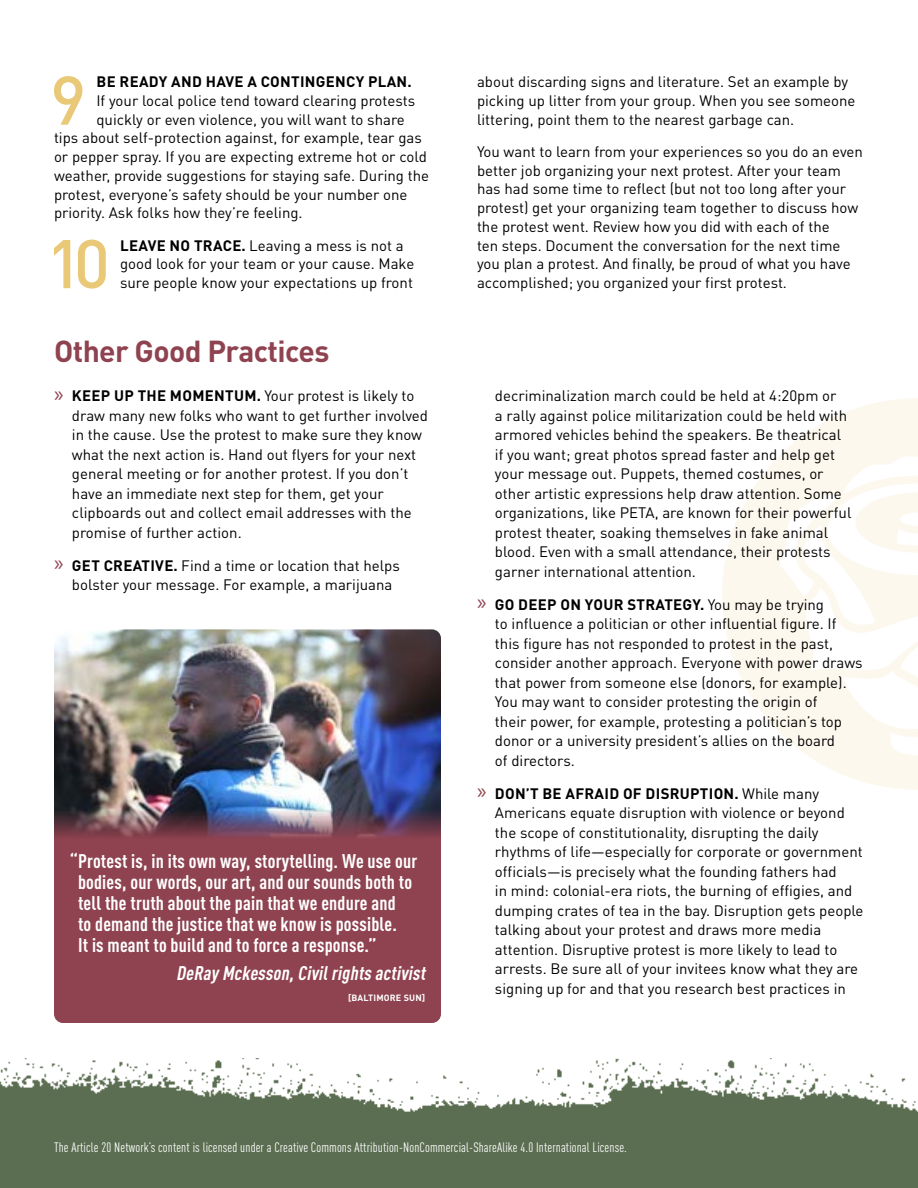
<style>
.page{position:relative;width:918px;height:1188px;background:#fff}
.page>*{position:absolute;margin:0;border:0;box-sizing:border-box;transform-origin:0 0}
.t1{font:500 67.65px "DIN Pro";color:#e9c977}
.t2{font:700 30px "DIN Pro";letter-spacing:-.02em;color:#8f424f}
.t3{font:700 condensed 19.5px/21px "DIN Pro";letter-spacing:.01em;color:#fff}
.t4{font:italic 700 condensed 19.5px "DIN Pro";color:#fff}
.t5{font:15px/19.5px "DIN Pro";color:#000}
.t6{font:700 15px "DIN Pro";letter-spacing:.02em;color:#000}
.t7{font:condensed 13.5px "DIN Pro";letter-spacing:.01em;color:#fff}
.t8{font:700 9px "DIN Pro";letter-spacing:.02em;color:#fff}
.s1{font-weight:700}
.s2{font-family:"Myriad Pro";font-size:22.5px;color:#8f424f}
</style>
<div class="page">
<svg style="left:722px;top:398px;width:196px;height:392px;fill:#fcf8ed"></svg>
<img style="left:0;top:1058px;width:918px;height:130px">
<img style="left:54px;top:629px;width:387px;height:181px">
<svg style="left:54px;top:810px;width:387px;height:213px;background:#8b4452"></svg>
<h1 class="t1" style="left:50px;top:45px;width:38px">9</h1>
<p class="t6" style="left:97px;top:69px;width:317px">BE READY AND HAVE A CONTINGENCY PLAN.</p>
<p class="t5" style="left:96px;top:90px;width:320px">If your local police tend toward clearing protests</p>
<p class="t5" style="left:96px;top:109px;width:310px">quickly or even violence, you will want to share</p>
<p class="t5" style="left:54px;top:128px;width:369px">tips about self-protection against, for example, tear gas</p>
<p class="t5" style="left:54px;top:146px;width:375px">or pepper spray. If you are expecting extreme hot or cold</p>
<p class="t5" style="left:54px;top:165px;width:377px">weather, provide suggestions for staying safe. During the</p>
<p class="t5" style="left:54px;top:184px;width:355px">protest, everyone’s safety should be your number one</p>
<p class="t5" style="left:54px;top:203px;width:250px">priority. Ask folks how they’re feeling.</p>
<h1 class="t1" style="left:46px;top:209px;width:65px">10</h1>
<p class="t5" style="left:120px;top:235px;width:296px;line-height:18.8px"><span class="s1">LEAVE NO TRACE.</span> Leaving a mess is not a good look for your team or your cause. Make sure people know your expectations up front</p>
<h2 class="t2" style="left:54px;top:326px;width:277px">Other Good Practices</h2>
<p class="t5" style="left:72px;top:386px;width:358px;text-indent:-18px"><span class="s2">»</span> <span class="s1">KEEP UP THE MOMENTUM.</span> Your protest is likely to draw many new folks who want to get further involved in the cause. Use the protest to make sure they know what the next action is. Hand out flyers for your next general meeting or for another protest. If you don’t have an immediate next step for them, get your clipboards out and collect email addresses with the promise of further action.</p>
<p class="t5" style="left:72px;top:555px;width:329px;text-indent:-18px"><span class="s2">»</span> <span class="s1">GET CREATIVE.</span> Find a time or location that helps bolster your message. For example, a marijuana</p>
<p class="t3" style="left:78px;top:849px;width:341px;text-indent:-8px">“Protest is, in its own way, storytelling. We use our bodies, our words, our art, and our sounds both to tell the truth about the pain that we endure and<br>to demand the justice that we know is possible.<br>It is meant to build and to force a response.”</p>
<h3 class="t4" style="left:176px;top:958px;width:255px">DeRayMckesson,Civilrightsactivist</h3>
<p class="t8" style="left:348px;top:990px;width:79px">[BALTIMORE SUN]</p>
<p class="t5" style="left:477px;top:72px;width:380px;line-height:18.8px">about discarding signs and literature. Set an example by picking up litter from your group. When you see someone littering, point them to the nearest garbage can.</p>
<p class="t5" style="left:477px;top:142px;width:388px;line-height:18.8px">You want to learn from your experiences so you do an even better job organizing your next protest. After your team has had some time to reflect (but not too long after your protest) get your organizing team together to discuss how the protest went. Review how you did with each of the<br>ten steps. Document the conversation for the next time you plan a protest. And finally, be proud of what you have accomplished; you organized your first protest.</p>
<p class="t5" style="left:495px;top:386px;width:358px">decriminalization march could be held at 4:20pm or<br>a rally against police militarization could be held with armored vehicles behind the speakers. Be theatrical if you want; great photos spread faster and help get your message out. Puppets, themed costumes, or other artistic expressions help draw attention. Some organizations, like PETA, are known for their powerful protest theater, soaking themselves in fake animal blood. Even with a small attendance, their protests garner international attention.</p>
<p class="t5" style="left:495px;top:594px;width:369px;text-indent:-18px"><span class="s2">»</span> <span class="s1">GO DEEP ON YOUR STRATEGY.</span> You may be trying<br>to influence a politician or other influential figure. If this figure has not responded to protest in the past, consider another approach. Everyone with power draws that power from someone else (donors, for example).<br>You may want to consider protesting the origin of<br>their power, for example, protesting a politician’s top donor or a university president’s allies on the board<br>of directors.</p>
<p class="t5" style="left:495px;top:783px;width:370px;text-indent:-18px"><span class="s2">»</span> <span class="s1">DON’T BE AFRAID OF DISRUPTION.</span> While many Americans equate disruption with violence or beyond the scope of constitutionality, disrupting the daily rhythms of life—especially for corporate or government officials—is precisely what the founding fathers had<br>in mind: colonial-era riots, the burning of effigies, and dumping crates of tea in the bay. Disruption gets people talking about your protest and draws more media attention. Disruptive protest is more likely to lead to arrests. Be sure all of your invitees know what they are signing up for and that you research best practices in</p>
<p class="t7" style="left:54px;top:1138px;width:574px">The Article 20 Network’s content is licensed under a Creative Commons Attribution-NonCommercial-ShareAlike 4.0 International License.</p>
</div>
